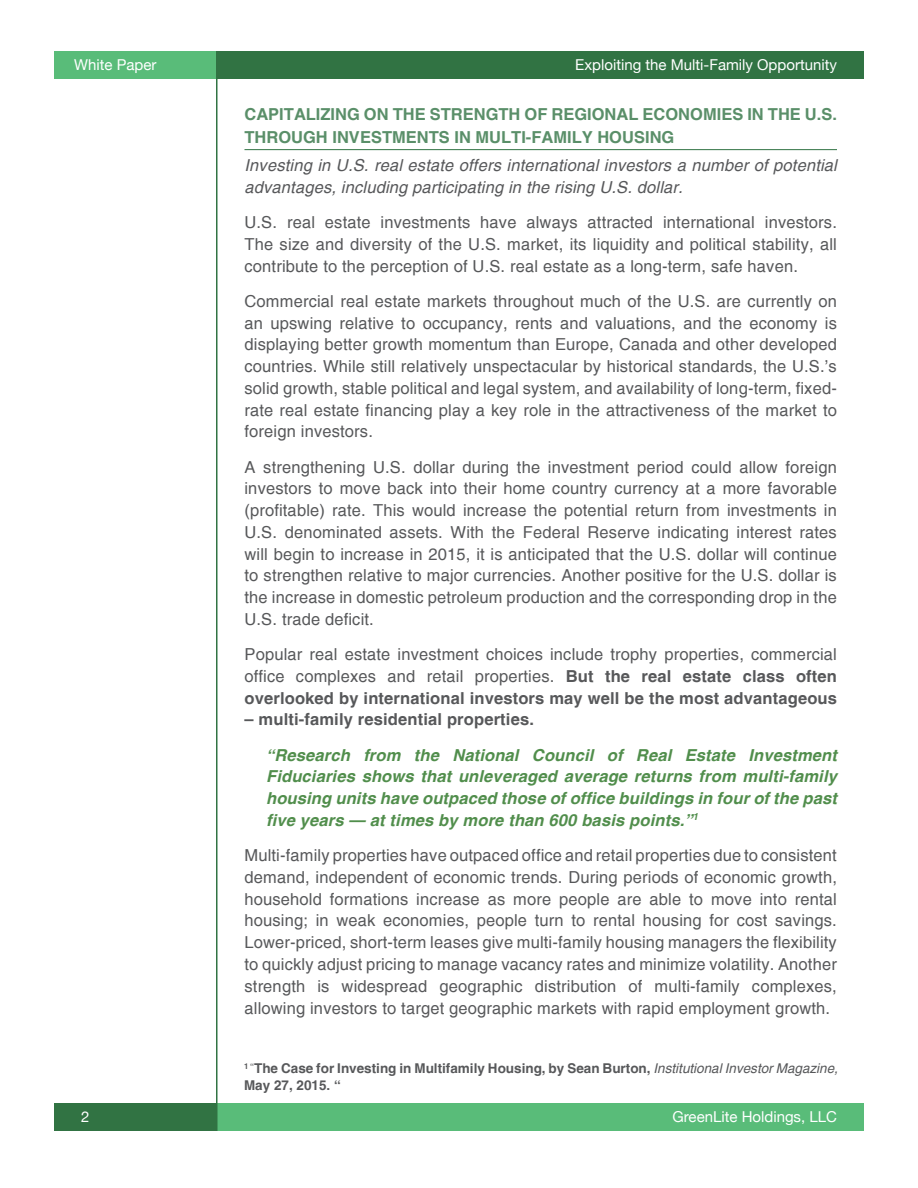
<style>
.page{position:relative;width:918px;height:1188px;background:#fff}
.page>*{position:absolute;margin:0;border:0;box-sizing:border-box;transform-origin:0 0}
.t1{font:16.5px/21.8px "Helvetica";letter-spacing:.01em;color:#57585a;text-align:justify}
.t2{font:italic 700 16.5px/21.8px "Helvetica";letter-spacing:.01em;color:#518e4c;text-align:justify}
.Paragraph{font:italic 16.5px/21.8px "Helvetica";letter-spacing:.01em;color:#57585a}
.t3{font:700 16.5px/22.5px "Helvetica";color:#5a8f69}
.t4{font:700 16.5px "Helvetica";letter-spacing:.01em;color:#57585a}
.t5{font:15px "Helvetica Neue";color:#fff}
.Paragraph-2{font:700 13.5px/16.5px "Helvetica";color:#57585a}
.s1{font-weight:700}
.s2{font-weight:400;font-style:italic}
</style>
<div class="page">
<div style="left:216px;top:51px;width:648px;height:28px;background:#317343"></div>
<div style="left:216px;top:1103px;width:648px;height:28px;background:#59bc79"></div>
<div style="left:54px;top:51px;width:162px;height:28px;background:#59bc79"></div>
<div style="left:54px;top:1103px;width:162px;height:28px;background:#317343"></div>
<hr style="left:216px;top:51px;width:2px;height:1080px;background:#317343">
<hr style="left:244px;top:149px;width:593px;height:1px;background:#317343">
<p class="t5" style="left:74px;top:56px;width:84px">White Paper</p>
<p class="t5" style="left:81px;top:1108px;width:10px">2</p>
<p class="t5" style="left:575px;top:56px;width:263px">Exploiting the Multi-Family Opportunity</p>
<h1 class="t3" style="left:244px;top:104px;width:594px">CAPITALIZING ON THE STRENGTH OF REGIONAL ECONOMIES IN THE U.S.<br>THROUGH INVESTMENTS IN MULTI-FAMILY HOUSING</h1>
<p class="Paragraph" style="left:244px;top:155px;width:594px">Investing in U.S. real estate offers international investors a number of potential advantages, including participating in the rising U.S. dollar.</p>
<h2 class="t1" style="left:244px;top:212px;width:594px">U.S. real estate investments have always attracted international investors.<br>The size and diversity of the U.S. market, its liquidity and political stability, all contribute to the perception of U.S. real estate as a long-term, safe haven.</h2>
<h2 class="t1" style="left:244px;top:291px;width:594px">Commercial real estate markets throughout much of the U.S. are currently on an upswing relative to occupancy, rents and valuations, and the economy is displaying better growth momentum than Europe, Canada and other developed countries. While still relatively unspectacular by historical standards, the U.S.’s solid growth, stable political and legal system, and availability of long-term, fixed&shy;rate real estate financing play a key role in the attractiveness of the market to foreign investors.</h2>
<h2 class="t1" style="left:244px;top:456px;width:594px">A strengthening U.S. dollar during the investment period could allow foreign investors to move back into their home country currency at a more favorable (profitable) rate. This would increase the potential return from investments in U.S. denominated assets. With the Federal Reserve indicating interest rates will begin to increase in 2015, it is anticipated that the U.S. dollar will continue to strengthen relative to major currencies. Another positive for the U.S. dollar is the increase in domestic petroleum production and the corresponding drop in the U.S. trade deficit.</h2>
<h2 class="t1" style="left:244px;top:644px;width:594px">Popular real estate investment choices include trophy properties, commercial office complexes and retail properties. <span class="s1">But the real estate class often overlooked by international investors may well be the most advantageous</span></h2>
<h2 class="t4" style="left:244px;top:709px;width:291px">– multi-family residential properties.</h2>
<h2 class="t2" style="left:266px;top:745px;width:572px">“Research from the National Council of Real Estate Investment Fiduciaries shows that unleveraged average returns from multi-family housing units have outpaced those of office buildings in four of the past five years — at times by more than 600 basis points.”<sup>1</sup></h2>
<h2 class="t1" style="left:244px;top:845px;width:594px">Multi-family properties have outpaced office and retail properties due to consistent demand, independent of economic trends. During periods of economic growth, household formations increase as more people are able to move into rental housing; in weak economies, people turn to rental housing for cost savings.<br>Lower-priced, short-term leases give multi-family housing managers the flexibility to quickly adjust pricing to manage vacancy rates and minimize volatility. Another strength is widespread geographic distribution of multi-family complexes, allowing investors to target geographic markets with rapid employment growth.</h2>
<p class="Paragraph-2" style="left:244px;top:1061px;width:595px"><sup>1</sup> <sup>“</sup>The Case for Investing in Multifamily Housing, by Sean Burton, <span class="s2">Institutional Investor Magazine,<br></span>May 27, 2015. “</p>
<p class="t5" style="left:673px;top:1108px;width:166px">GreenLite Holdings, LLC</p>
</div>
